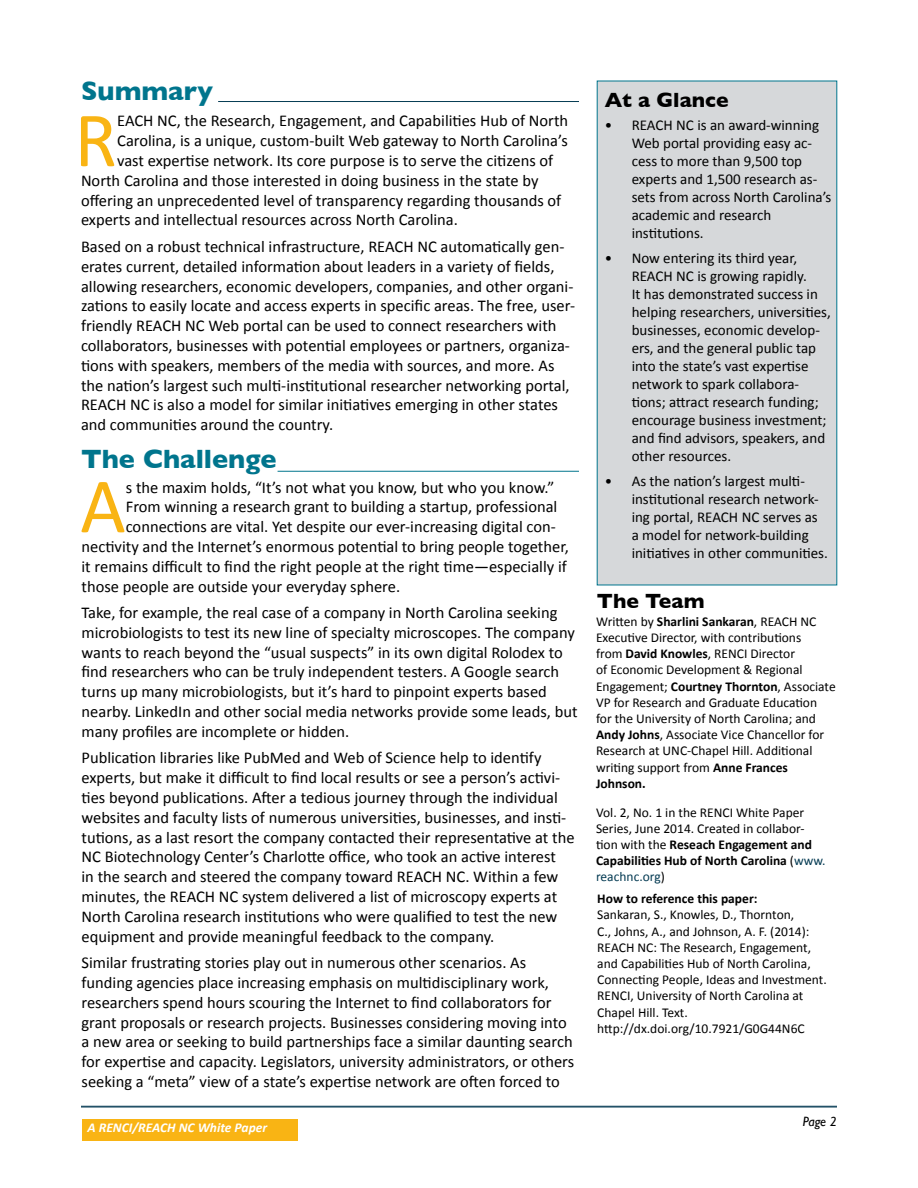
<style>
.page{position:relative;width:918px;height:1188px;background:#fff}
.page>*{position:absolute;margin:0;border:0;box-sizing:border-box;transform-origin:0 0}
.t1{font:78.9px "Calibri";color:#f9b414}
.t2{font:700 27px "Gill Sans";color:#00758d}
.t3{font:700 21px "Gill Sans";color:#000}
.t4{font:16.5px/19.8px "Calibri";color:#000}
.t5{font:15px/18px "Calibri";color:#000}
.t6{font:13.5px/16.2px "Calibri";color:#000}
.t7{font:italic 700 13.5px "Calibri";color:#fff}
.t8{font:700 13.5px "Calibri";color:#000}
.t9{font:italic 13.5px "Gill Sans";color:#000}
.s1{font-weight:700}
.s2{color:#053b53}
</style>
<div class="page">
<div style="left:82px;top:1119px;width:215px;height:21px;background:#f9b414"></div>
<hr style="left:81px;top:1107px;width:756px;height:1px;background:#053b53">
<hr style="left:81px;top:1106px;width:756px;height:1px;background:#053b53">
<div style="left:597px;top:81px;width:240px;height:504px;background:#d6d8da"></div>
<hr style="left:218px;top:101px;width:361px;height:1px;background:#053b53">
<hr style="left:278px;top:471px;width:301px;height:1px;background:#00758d">
<h2 class="t2" style="left:81px;top:69px;width:134px">Summary</h2>
<h1 class="t1" style="left:74px;top:90px;width:44px">R</h1>
<p class="t4" style="left:117px;top:111px;width:453px">EACH NC, the Research, Engagement, and Capabilities Hub of North</p>
<p class="t4" style="left:117px;top:131px;width:452px">Carolina, is a unique, custom-built Web gateway to North Carolina’s</p>
<p class="t4" style="left:117px;top:151px;width:438px">vast expertise network. Its core purpose is to serve the citizens of</p>
<p class="t4" style="left:81px;top:171px;width:459px">North Carolina and those interested in doing business in the state by</p>
<p class="t4" style="left:81px;top:190px;width:482px">offering an unprecedented level of transparency regarding thousands of</p>
<p class="t4" style="left:81px;top:210px;width:379px">experts and intellectual resources across North Carolina.</p>
<p class="t4" style="left:81px;top:237px;width:496px">Based on a robust technical infrastructure, REACH NC automatically gen&shy;erates current, detailed information about leaders in a variety of fields, allowing researchers, economic developers, companies, and other organi&shy;zations to easily locate and access experts in specific areas. The free, user&shy;friendly REACH NC Web portal can be used to connect researchers with collaborators, businesses with potential employees or partners, organiza&shy;tions with speakers, members of the media with sources, and more. As the nation’s largest such multi-institutional researcher networking portal, REACH NC is also a model for similar initiatives emerging in other states and communities around the country.</p>
<h2 class="t2" style="left:81px;top:437px;width:197px">The Challenge</h2>
<h1 class="t1" style="left:80px;top:456px;width:47px">A</h1>
<p class="t4" style="left:126px;top:477px;width:430px">s the maxim holds, “It’s not what you know, but who you know.”</p>
<p class="t4" style="left:126px;top:497px;width:433px">From winning a research grant to building a startup, professional</p>
<p class="t4" style="left:126px;top:517px;width:431px">connections are vital. Yet despite our ever-increasing digital con-</p>
<p class="t4" style="left:82px;top:537px;width:489px">nectivity and the Internet’s enormous potential to bring people together,</p>
<p class="t4" style="left:82px;top:556px;width:487px">it remains difficult to find the right people at the right time—especially if</p>
<p class="t4" style="left:82px;top:576px;width:320px">those people are outside your everyday sphere.</p>
<p class="t4" style="left:82px;top:603px;width:498px">Take, for example, the real case of a company in North Carolina seeking microbiologists to test its new line of specialty microscopes. The company wants to reach beyond the “usual suspects” in its own digital Rolodex to find researchers who can be truly independent testers. A Google search turns up many microbiologists, but it’s hard to pinpoint experts based nearby. LinkedIn and other social media networks provide some leads, but many profiles are incomplete or hidden.</p>
<p class="t4" style="left:82px;top:748px;width:495px">Publication libraries like PubMed and Web of Science help to identify experts, but make it difficult to find local results or see a person’s activi&shy;ties beyond publications. After a tedious journey through the individual websites and faculty lists of numerous universities, businesses, and insti&shy;tutions, as a last resort the company contacted their representative at the NC Biotechnology Center’s Charlotte office, who took an active interest<br>in the search and steered the company toward REACH NC. Within a few minutes, the REACH NC system delivered a list of microscopy experts at North Carolina research institutions who were qualified to test the new equipment and provide meaningful feedback to the company.</p>
<p class="t4" style="left:82px;top:953px;width:494px">Similar frustrating stories play out in numerous other scenarios. As funding agencies place increasing emphasis on multidisciplinary work, researchers spend hours scouring the Internet to find collaborators for grant proposals or research projects. Businesses considering moving into a new area or seeking to build partnerships face a similar daunting search for expertise and capacity. Legislators, university administrators, or others seeking a “meta” view of a state’s expertise network are often forced to</p>
<p class="t7" style="left:88px;top:1119px;width:181px">A RENCI/REACH NC White Paper</p>
<p class="t3" style="left:605px;top:83px;width:125px">At a Glance</p>
<p class="t5" style="left:632px;top:116px;width:201px;text-indent:-27px">• REACH NC is an award-winning<br>Web portal providing easy ac&shy;cess to more than 9,500 top experts and 1,500 research as&shy;sets from across North Carolina’s academic and research institutions.</p>
<p class="t5" style="left:632px;top:249px;width:201px;text-indent:-27px">• Now entering its third year,<br>REACH NC is growing rapidly.<br>It has demonstrated success in helping researchers, universities, businesses, economic develop&shy;ers, and the general public tap into the state’s vast expertise network to spark collabora&shy;tions; attract research funding; encourage business investment; and find advisors, speakers, and other resources.</p>
<p class="t5" style="left:632px;top:472px;width:198px;text-indent:-27px">• As the nation’s largest multi&shy;institutional research network&shy;ing portal, REACH NC serves as a model for network-building initiatives in other communities.</p>
<p class="t3" style="left:597px;top:585px;width:109px">The Team</p>
<p class="t6" style="left:596px;top:613px;width:241px">Written by <span class="s1">Sharlini Sankaran</span>, REACH NC Executive Director, with contributions<br>from <span class="s1">David Knowles</span>, RENCI Director<br>of Economic Development &amp; Regional Engagement; <span class="s1">Courtney Thornton</span>, Associate VP for Research and Graduate Education for the University of North Carolina; and <span class="s1">Andy Johns</span>, Associate Vice Chancellor for Research at UNC-Chapel Hill. Additional writing support from <span class="s1">Anne Frances Johnson.</span></p>
<p class="t6" style="left:596px;top:804px;width:231px">Vol. 2, No. 1 in the RENCI White Paper Series, June 2014. Created in collabor&shy;tion with the <span class="s1">Reseach Engagement and Capabilities Hub of North Carolina</span> (<span class="s2">www. reachnc.org</span>)</p>
<p class="t8" style="left:597px;top:890px;width:162px">How to reference this paper:</p>
<p class="t6" style="left:597px;top:907px;width:231px">Sankaran, S., Knowles, D., Thornton,<br>C., Johns, A., and Johnson, A. F. (2014):<br>REACH NC: The Research, Engagement, and Capabilities Hub of North Carolina, Connecting People, Ideas and Investment.<br>RENCI, University of North Carolina at Chapel Hill. Text. http://dx.doi.org/10.7921/G0G44N6C</p>
<p class="t9" style="left:803px;top:1114px;width:36px">Page 2</p>
</div>
